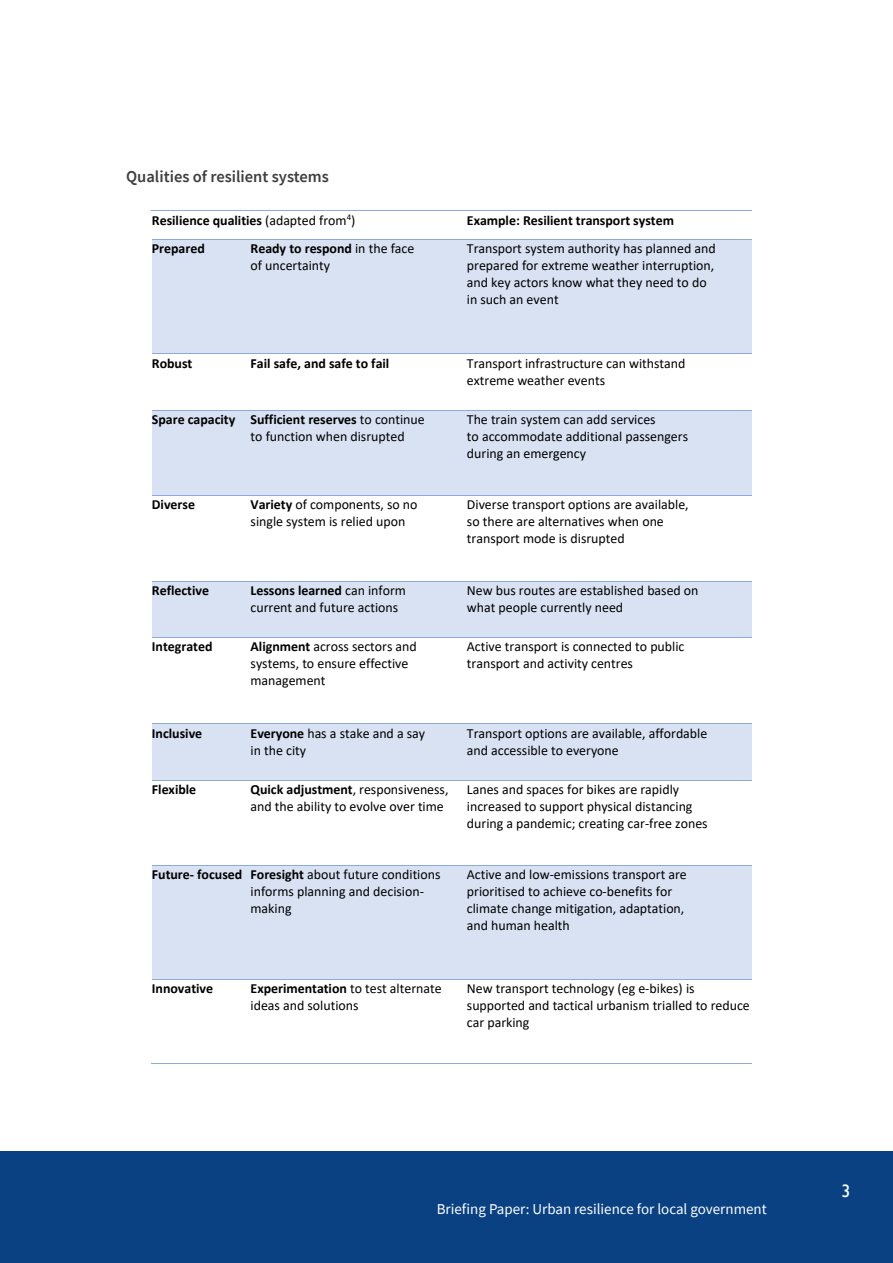
<style>
.page{position:relative;width:893px;height:1263px;background:#fff}
.page>*{position:absolute;margin:0;border:0;box-sizing:border-box;transform-origin:0 0}
.t1{font:18px "Gill Sans";color:#fff}
.Figure_text{font:600 16.5px "Source Sans Pro";color:#3e3e3f}
.t2{font:15px "Source Sans Pro";color:#fff}
.t3{font:13.95px/17px "Calibri";color:#000}
.t4{font:700 13.95px "Calibri";color:#000}
.s1{font-weight:400}
.s2{font-weight:700}
</style>
<div class="page">
<div style="left:0;top:1151px;width:893px;height:112px;background:#094183"></div>
<hr style="left:152px;top:210px;width:315px;height:1px;background:#8eaadb">
<hr style="left:468px;top:210px;width:283px;height:1px;background:#8eaadb">
<div style="left:152px;top:240px;width:99px;height:113px;background:#d9e2f3"></div>
<div style="left:251px;top:240px;width:216px;height:113px;background:#d9e2f3"></div>
<div style="left:467px;top:240px;width:284px;height:113px;background:#d9e2f3"></div>
<hr style="left:152px;top:239px;width:99px;height:1px;background:#8eaadb">
<hr style="left:251px;top:239px;width:216px;height:1px;background:#8eaadb">
<hr style="left:468px;top:239px;width:283px;height:1px;background:#8eaadb">
<hr style="left:152px;top:353px;width:99px;height:1px;background:#8eaadb">
<hr style="left:251px;top:353px;width:216px;height:1px;background:#8eaadb">
<hr style="left:468px;top:353px;width:283px;height:1px;background:#8eaadb">
<div style="left:152px;top:411px;width:99px;height:84px;background:#d9e2f3"></div>
<div style="left:251px;top:411px;width:216px;height:84px;background:#d9e2f3"></div>
<div style="left:467px;top:411px;width:284px;height:84px;background:#d9e2f3"></div>
<hr style="left:152px;top:410px;width:99px;height:1px;background:#8eaadb">
<hr style="left:251px;top:410px;width:216px;height:1px;background:#8eaadb">
<hr style="left:468px;top:410px;width:283px;height:1px;background:#8eaadb">
<hr style="left:152px;top:495px;width:99px;height:1px;background:#8eaadb">
<hr style="left:251px;top:495px;width:216px;height:1px;background:#8eaadb">
<hr style="left:468px;top:495px;width:283px;height:1px;background:#8eaadb">
<div style="left:152px;top:581px;width:99px;height:56px;background:#d9e2f3"></div>
<div style="left:251px;top:581px;width:216px;height:56px;background:#d9e2f3"></div>
<div style="left:467px;top:581px;width:284px;height:56px;background:#d9e2f3"></div>
<hr style="left:152px;top:581px;width:99px;height:1px;background:#8eaadb">
<hr style="left:251px;top:581px;width:216px;height:1px;background:#8eaadb">
<hr style="left:468px;top:581px;width:283px;height:1px;background:#8eaadb">
<hr style="left:152px;top:637px;width:99px;height:1px;background:#8eaadb">
<hr style="left:251px;top:637px;width:216px;height:1px;background:#8eaadb">
<hr style="left:468px;top:637px;width:283px;height:1px;background:#8eaadb">
<div style="left:152px;top:724px;width:99px;height:56px;background:#d9e2f3"></div>
<div style="left:251px;top:724px;width:216px;height:56px;background:#d9e2f3"></div>
<div style="left:467px;top:724px;width:284px;height:56px;background:#d9e2f3"></div>
<hr style="left:152px;top:723px;width:99px;height:1px;background:#8eaadb">
<hr style="left:251px;top:723px;width:216px;height:1px;background:#8eaadb">
<hr style="left:468px;top:723px;width:283px;height:1px;background:#8eaadb">
<hr style="left:152px;top:780px;width:99px;height:1px;background:#8eaadb">
<hr style="left:251px;top:780px;width:216px;height:1px;background:#8eaadb">
<hr style="left:468px;top:780px;width:283px;height:1px;background:#8eaadb">
<div style="left:152px;top:866px;width:99px;height:113px;background:#d9e2f3"></div>
<div style="left:251px;top:866px;width:216px;height:113px;background:#d9e2f3"></div>
<div style="left:467px;top:866px;width:284px;height:113px;background:#d9e2f3"></div>
<hr style="left:152px;top:865px;width:99px;height:1px;background:#8eaadb">
<hr style="left:251px;top:865px;width:216px;height:1px;background:#8eaadb">
<hr style="left:468px;top:865px;width:283px;height:1px;background:#8eaadb">
<hr style="left:152px;top:979px;width:99px;height:1px;background:#8eaadb">
<hr style="left:251px;top:979px;width:216px;height:1px;background:#8eaadb">
<hr style="left:468px;top:979px;width:283px;height:1px;background:#8eaadb">
<hr style="left:151px;top:1063px;width:100px;height:1px;background:#8eaadb">
<hr style="left:251px;top:1063px;width:216px;height:1px;background:#8eaadb">
<hr style="left:467px;top:1063px;width:284px;height:1px;background:#8eaadb">
<p class="Figure_text" style="left:126px;top:166px;width:204px">Qualities of resilient systems</p>
<p class="t4" style="left:152px;top:210px;width:205px">Resilience qualities <span class="s1">(adapted from</span><sup>4</sup><span class="s1">)</span></p>
<p class="t4" style="left:467px;top:210px;width:209px">Example: Resilient transport system</p>
<p class="t4" style="left:152px;top:239px;width:54px">Prepared</p>
<p class="t3" style="left:251px;top:240px;width:165px"><span class="s2">Ready to respond</span> in the face of uncertainty</p>
<p class="t3" style="left:467px;top:240px;width:250px">Transport system authority has planned and prepared for extreme weather interruption, and key actors know what they need to do in such an event</p>
<p class="t4" style="left:152px;top:353px;width:42px">Robust</p>
<p class="t4" style="left:251px;top:353px;width:140px">Fail safe, and safe to fail</p>
<p class="t3" style="left:467px;top:354px;width:220px">Transport infrastructure can withstand extreme weather events</p>
<p class="t3" style="left:251px;top:411px;width:176px;text-indent:-99px"><span class="s2">Spare capacity Sufficient reserves</span> to continue to function when disrupted</p>
<p class="t3" style="left:467px;top:411px;width:223px">The train system can add services<br>to accommodate additional passengers during an emergency</p>
<p class="t4" style="left:152px;top:494px;width:45px">Diverse</p>
<p class="t3" style="left:251px;top:495px;width:168px"><span class="s2">Variety</span> of components, so no single system is relied upon</p>
<p class="t3" style="left:467px;top:495px;width:223px">Diverse transport options are available, so there are alternatives when one transport mode is disrupted</p>
<p class="t4" style="left:152px;top:580px;width:59px">Reflective</p>
<p class="t3" style="left:251px;top:581px;width:157px"><span class="s2">Lessons learned</span> can inform current and future actions</p>
<p class="t3" style="left:467px;top:581px;width:233px">New bus routes are established based on what people currently need</p>
<p class="t4" style="left:152px;top:637px;width:62px">Integrated</p>
<p class="t3" style="left:251px;top:638px;width:168px"><span class="s2">Alignment</span> across sectors and systems, to ensure effective management</p>
<p class="t3" style="left:467px;top:638px;width:219px">Active transport is connected to public transport and activity centres</p>
<p class="t4" style="left:152px;top:723px;width:52px">Inclusive</p>
<p class="t3" style="left:251px;top:724px;width:176px"><span class="s2">Everyone</span> has a stake and a say in the city</p>
<p class="t3" style="left:467px;top:724px;width:242px">Transport options are available, affordable and accessible to everyone</p>
<p class="t4" style="left:152px;top:780px;width:46px">Flexible</p>
<p class="t3" style="left:251px;top:781px;width:199px"><span class="s2">Quick adjustment</span>, responsiveness, and the ability to evolve over time</p>
<p class="t3" style="left:467px;top:781px;width:242px">Lanes and spaces for bikes are rapidly increased to support physical distancing during a pandemic; creating car-free zones</p>
<p class="t3" style="left:251px;top:865px;width:191px;text-indent:-99px"><span class="s2">Future- focused Foresight</span> about future conditions informs planning and decision&shy;making</p>
<p class="t3" style="left:467px;top:865px;width:221px">Active and low-emissions transport are prioritised to achieve co-benefits for climate change mitigation, adaptation, and human health</p>
<p class="t4" style="left:152px;top:978px;width:63px">Innovative</p>
<p class="t3" style="left:251px;top:980px;width:193px"><span class="s2">Experimentation</span> to test alternate ideas and solutions</p>
<p class="t3" style="left:467px;top:980px;width:284px">New transport technology (eg e-bikes) is supported and tactical urbanism trialled to reduce car parking</p>
<p class="t2" style="left:437px;top:1199px;width:332px">Briefing Paper: Urban resilience for local government</p>
<p class="t1" style="left:841px;top:1181px;width:10px">3</p>
</div>
